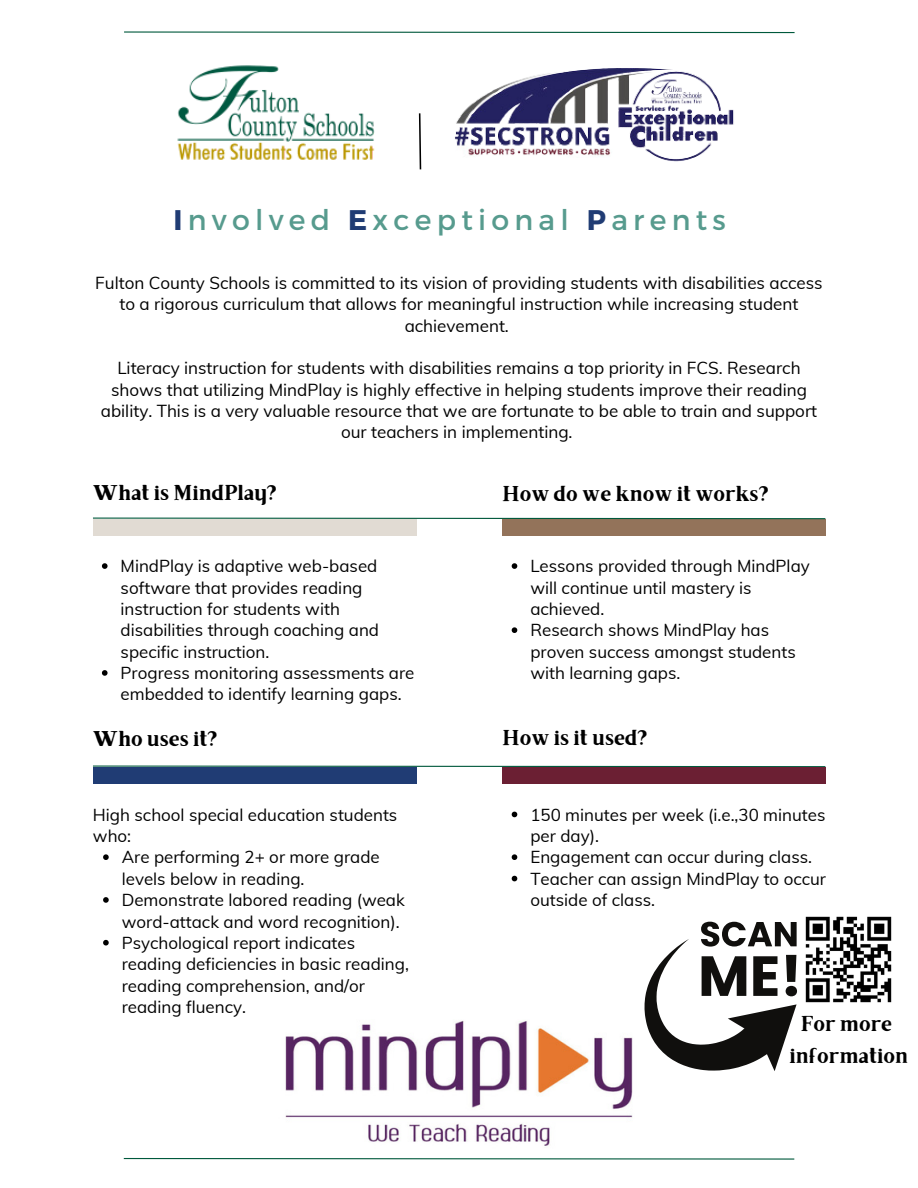
<style>
.page{position:relative;width:918px;height:1188px;background:#fff}
.page>*{position:absolute;margin:0;border:0;box-sizing:border-box;transform-origin:0 0}
.t1{font:28.35px "Montserrat";letter-spacing:.185em;color:#579b8e}
.t2{font:700 21.75px "Brixton TC";color:#000}
.t3{font:16.95px/21.3px "Muli";color:#000}
.s1{font-weight:700;color:#203c74}
</style>
<div class="page">
<svg style="left:123px;top:1158px;width:672px;height:2px"></svg>
<svg style="left:124px;top:31px;width:671px;height:3px"></svg>
<img style="left:285px;top:1021px;width:348px;height:125px">
<svg style="left:93px;top:765px;width:733px;height:3px;background:#6b8485"></svg>
<div style="left:93px;top:768px;width:323px;height:16px;background:#203c74"></div>
<div style="left:502px;top:768px;width:324px;height:16px;background:#6b1f33"></div>
<div style="left:93px;top:519px;width:323px;height:17px;background:#e1dbd3"></div>
<div style="left:502px;top:519px;width:324px;height:17px;background:#93735a"></div>
<svg style="left:93px;top:517px;width:733px;height:3px"></svg>
<svg style="left:102px;top:563px;width:6px;height:6px"></svg>
<svg style="left:102px;top:670px;width:6px;height:6px"></svg>
<svg style="left:512px;top:563px;width:5px;height:6px"></svg>
<svg style="left:512px;top:627px;width:5px;height:6px"></svg>
<svg style="left:418px;top:113px;width:4px;height:57px"></svg>
<img style="left:455px;top:68px;width:279px;height:94px">
<img style="left:177px;top:65px;width:198px;height:95px">
<svg style="left:644px;top:922px;width:153px;height:149px"></svg>
<img style="left:805px;top:916px;width:87px;height:87px">
<svg style="left:103px;top:854px;width:6px;height:6px"></svg>
<svg style="left:103px;top:897px;width:6px;height:6px"></svg>
<svg style="left:103px;top:940px;width:6px;height:6px"></svg>
<svg style="left:512px;top:812px;width:5px;height:5px"></svg>
<svg style="left:512px;top:854px;width:5px;height:6px"></svg>
<svg style="left:512px;top:876px;width:5px;height:5px"></svg>
<p class="t1" style="left:174px;top:201px;width:554px"><span class="s1">I</span>nvolved <span class="s1">E</span>xceptional <span class="s1">P</span>arents</p>
<p class="t3" style="left:95px;top:272px;width:729px;text-align:center">Fulton County Schools is committed to its vision of providing students with disabilities access to a rigorous curriculum that allows for meaningful instruction while increasing student achievement.</p>
<p class="t3" style="left:101px;top:357px;width:718px;text-align:center">Literacy instruction for students with disabilities remains a top priority in FCS. Research shows that utilizing MindPlay is highly effective in helping students improve their reading ability. This is a very valuable resource that we are fortunate to be able to train and support our teachers in implementing.</p>
<p class="t2" style="left:93px;top:484px;width:185px">What is MindPlay?</p>
<p class="t2" style="left:502px;top:486px;width:268px">How do we know it works?</p>
<p class="t3" style="left:121px;top:555px;width:260px">MindPlay is adaptive web-based software that provides reading instruction for students with disabilities through coaching and specific instruction.</p>
<p class="t3" style="left:121px;top:662px;width:295px">Progress monitoring assessments are embedded to identify learning gaps.</p>
<p class="t3" style="left:530px;top:555px;width:281px">Lessons provided through MindPlay will continue until mastery is achieved.</p>
<p class="t3" style="left:530px;top:619px;width:267px">Research shows MindPlay has proven success amongst students with learning gaps.</p>
<p class="t2" style="left:93px;top:731px;width:126px">Who uses it?</p>
<p class="t2" style="left:502px;top:730px;width:146px">How is it used?</p>
<p class="t3" style="left:93px;top:804px;width:306px">High school special education students who:</p>
<p class="t3" style="left:530px;top:804px;width:297px">150 minutes per week (i.e.,30 minutes per day).</p>
<p class="t3" style="left:530px;top:846px;width:283px">Engagement can occur during class.</p>
<p class="t3" style="left:530px;top:868px;width:297px">Teacher can assign MindPlay to occur outside of class.</p>
<p class="t3" style="left:122px;top:846px;width:260px">Are performing 2+ or more grade levels below in reading.</p>
<p class="t3" style="left:122px;top:889px;width:285px">Demonstrate labored reading (weak word-attack and word recognition).</p>
<p class="t3" style="left:122px;top:932px;width:289px">Psychological report indicates reading deficiencies in basic reading, reading comprehension, and/or reading fluency.</p>
<p class="t2" style="left:801px;top:1016px;width:93px">For more</p>
<p class="t2" style="left:790px;top:1048px;width:120px">information</p>
</div>
